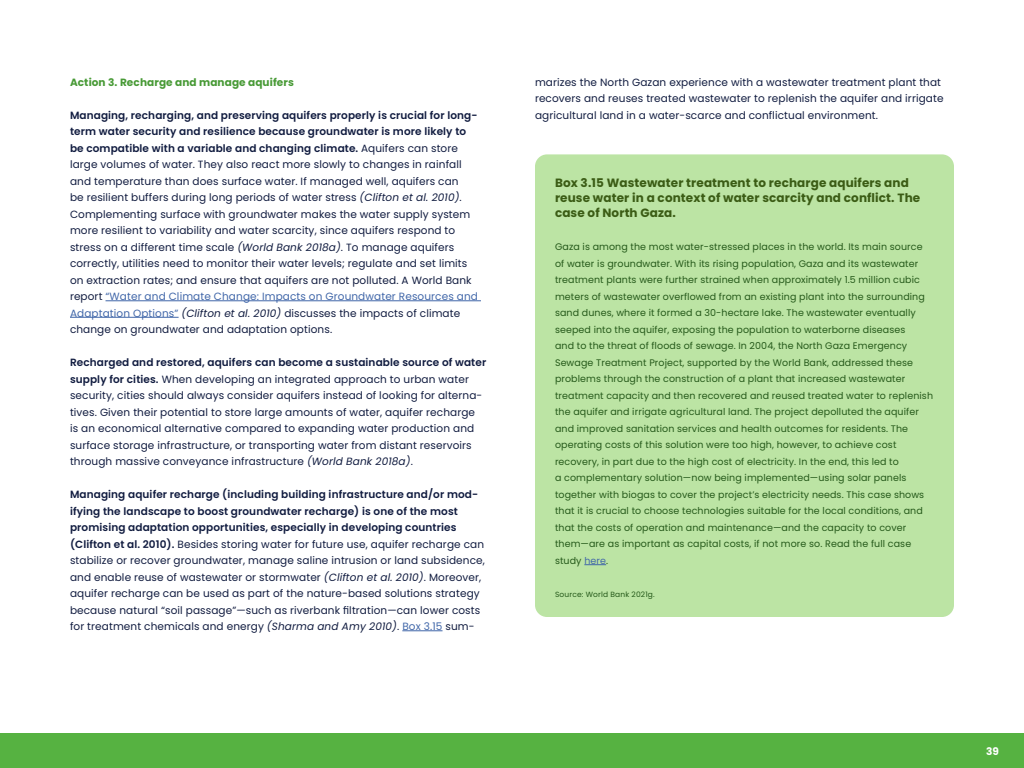
<style>
.page{position:relative;width:1024px;height:768px;background:#fff}
.page>*{position:absolute;margin:0;border:0;box-sizing:border-box;transform-origin:0 0}
.Box_titel_-_Groen{font:700 12px/15px "Poppins";letter-spacing:.01em;color:#3b5c15}
.Platte_tekst{font:10.5px/16.5px "Poppins";letter-spacing:.01em;color:#111c40}
.Action_-_Groen{font:700 10.5px "Poppins";letter-spacing:.01em;color:#489a36}
.t1{font:700 10.5px "Poppins";color:#fff}
.Box_tekst{font:9.5px/16.5px "Poppins";letter-spacing:.01em;color:#25591a}
.Source{font:7.5px "Poppins";letter-spacing:.02em;color:#25591a}
.s1{font-weight:600}
.s2{font-style:italic}
.s3{color:#4167a9}
</style>
<div class="page">
<hr style="left:106px;top:301px;width:375px;height:1px;background:#4167a9">
<hr style="left:70px;top:317px;width:109px;height:1px;background:#4167a9">
<hr style="left:402px;top:631px;width:41px;height:1px;background:#4167a9">
<div style="left:535px;top:154px;width:419px;height:463px;background:#bce4a4;border-radius:12px"></div>
<svg style="left:584px;top:564px;width:22px;height:1px"></svg>
<div style="left:0;top:733px;width:1024px;height:35px;background:#56b241"></div>
<p class="Action_-_Groen" style="left:70px;top:76px;width:225px">Action 3. Recharge and manage aquifers</p>
<p class="Platte_tekst" style="left:70px;top:107px;width:409px"><span class="s1">Managing, recharging, and preserving aquifers properly is crucial for long&shy;term water security and resilience because groundwater is more likely to be compatible with a variable and changing climate.</span> Aquifers can store large volumes of water. They also react more slowly to changes in rainfall and temperature than does surface water. If managed well, aquifers can<br>be resilient buffers during long periods of water stress <span class="s2">(Clifton et al. 2010)</span>.<br>Complementing surface with groundwater makes the water supply system more resilient to variability and water scarcity, since aquifers respond to stress on a different time scale <span class="s2">(World Bank 2018a)</span>. To manage aquifers correctly, utilities need to monitor their water levels; regulate and set limits on extraction rates; and ensure that aquifers are not polluted. A World Bank report <span class="s3">“Water and Climate Change: Impacts on Groundwater Resources and Adaptation Options”</span> <span class="s2">(Clifton et al. 2010)</span> discusses the impacts of climate change on groundwater and adaptation options.</p>
<p class="Platte_tekst" style="left:70px;top:354px;width:418px"><span class="s1">Recharged and restored, aquifers can become a sustainable source of water supply for cities.</span> When developing an integrated approach to urban water security, cities should always consider aquifers instead of looking for alterna&shy;tives. Given their potential to store large amounts of water, aquifer recharge<br>is an economical alternative compared to expanding water production and surface storage infrastructure, or transporting water from distant reservoirs through massive conveyance infrastructure <span class="s2">(World Bank 2018a)</span>.</p>
<p class="Platte_tekst" style="left:70px;top:486px;width:416px"><span class="s1">Managing aquifer recharge (including building infrastructure and/or mod&shy;ifying the landscape to boost groundwater recharge) is one of the most promising adaptation opportunities, especially in developing countries (Clifton et al. 2010).</span> Besides storing water for future use, aquifer recharge can stabilize or recover groundwater, manage saline intrusion or land subsidence, and enable reuse of wastewater or stormwater <span class="s2">(Clifton et al. 2010)</span>. Moreover, aquifer recharge can be used as part of the nature-based solutions strategy because natural “soil passage”—such as riverbank filtration—can lower costs for treatment chemicals and energy <span class="s2">(Sharma and Amy 2010)</span>. <span class="s3">Box 3.15</span> sum-</p>
<p class="Platte_tekst" style="left:535px;top:74px;width:410px">marizes the North Gazan experience with a wastewater treatment plant that recovers and reuses treated wastewater to replenish the aquifer and irrigate agricultural land in a water-scarce and conflictual environment.</p>
<p class="Box_titel_-_Groen" style="left:555px;top:175px;width:367px">Box 3.15 Wastewater treatment to recharge aquifers and reuse water in a context of water scarcity and conflict. The case of North Gaza.</p>
<p class="Box_tekst" style="left:555px;top:239px;width:380px">Gaza is among the most water-stressed places in the world. Its main source of water is groundwater. With its rising population, Gaza and its wastewater treatment plants were further strained when approximately 1.5 million cubic meters of wastewater overflowed from an existing plant into the surrounding sand dunes, where it formed a 30-hectare lake. The wastewater eventually seeped into the aquifer, exposing the population to waterborne diseases<br>and to the threat of floods of sewage. In 2004, the North Gaza Emergency Sewage Treatment Project, supported by the World Bank, addressed these problems through the construction of a plant that increased wastewater treatment capacity and then recovered and reused treated water to replenish the aquifer and irrigate agricultural land. The project depolluted the aquifer and improved sanitation services and health outcomes for residents. The operating costs of this solution were too high, however, to achieve cost recovery, in part due to the high cost of electricity. In the end, this led to<br>a complementary solution—now being implemented—using solar panels together with biogas to cover the project’s electricity needs. This case shows that it is crucial to choose technologies suitable for the local conditions, and that the costs of operation and maintenance—and the capacity to cover them—are as important as capital costs, if not more so. Read the full case study <span class="s3">here</span>.</p>
<p class="Source" style="left:555px;top:590px;width:101px">Source: World Bank 2021g.</p>
<p class="t1" style="left:986px;top:745px;width:14px">39</p>
</div>
